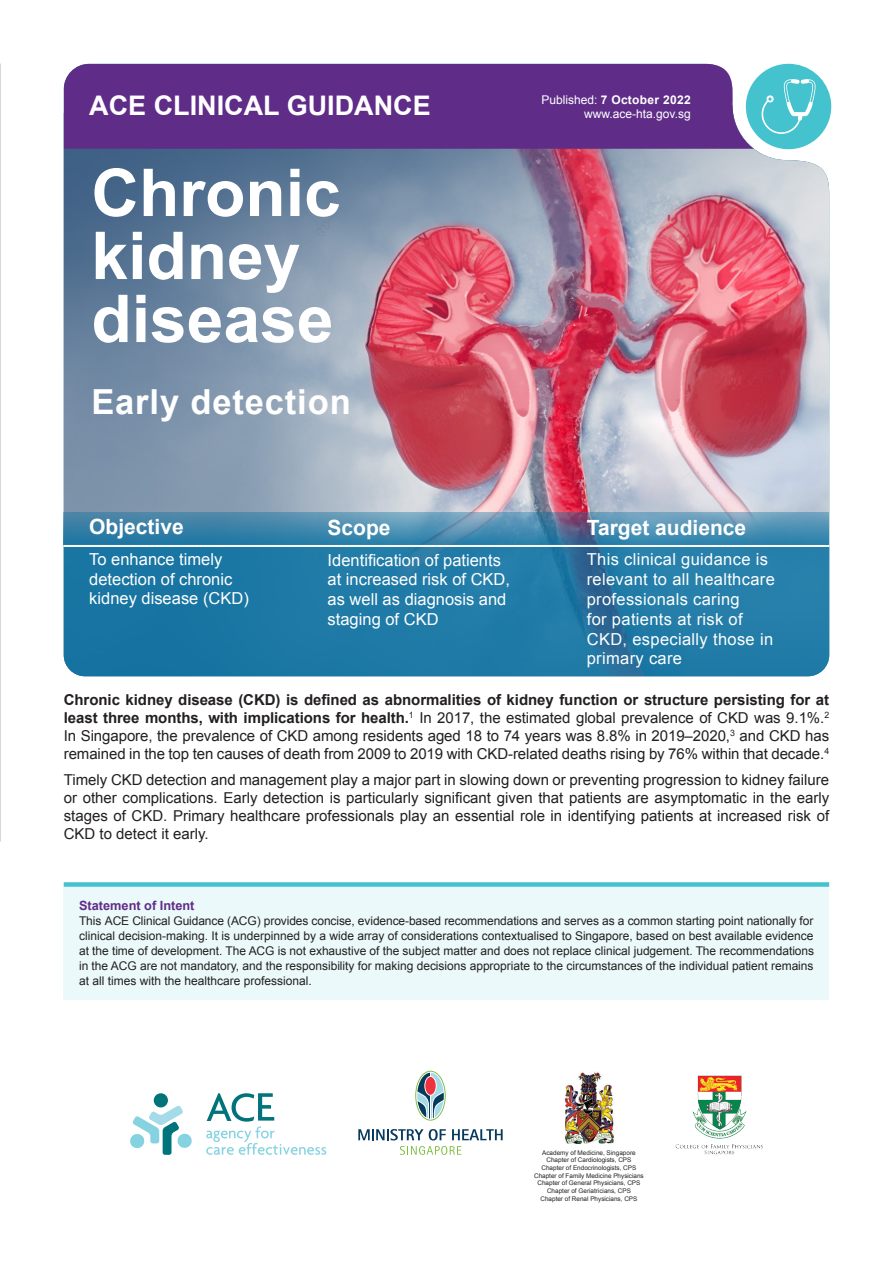
<style>
.page{position:relative;width:893px;height:1263px;background:#fff}
.page>*{position:absolute;margin:0;border:0;box-sizing:border-box;transform-origin:0 0}
.t1{font:700 66px/63px "Arial";color:#fff}
.t2{font:700 34.5px "Arial";letter-spacing:.025em;color:#fff}
.t3{font:700 27px "Arial";color:#fff}
._3_Boxes{font:700 21px "Arial";color:#fff}
._3_Boxes-2{font:16.5px/19.8px "Arial";color:#fff}
._3_Boxes-3{font:16.5px/19.8px "Arial";letter-spacing:.02em;color:#fff}
.Body{font:15px/18px "Arial";color:#231f20;text-align:justify}
.Role_of_ACG_Text{font:700 12.75px "Arial";color:#5f2d88}
.Role_of_ACG_Text-2{font:12px/15px "Arial";color:#231f20;text-align:justify}
.t4{font:700 12px "Arial";letter-spacing:.025em;color:#fff}
.t5{font:12px "Arial";color:#fff}
.t6{font:6.3px "Arial";color:#231f20}
.s1{font-weight:400}
.s2{font-weight:700}
</style>
<div class="page">
<img style="left:64px;top:149px;width:765px;height:364px">
<div style="left:64px;top:64px;width:682px;height:85px;background:#5f2d88"></div>
<svg style="left:64px;top:547px;width:765px;height:129px;background:#1f79a5"></svg>
<div style="left:64px;top:883px;width:765px;height:117px;background:#ecf9fa"></div>
<div style="left:64px;top:882px;width:765px;height:5px;background:#44c2ce"></div>
<svg style="left:746px;top:64px;width:85px;height:85px"></svg>
<svg style="left:63px;top:513px;width:766px;height:32px;background:#4789ad"></svg>
<svg style="left:415px;top:1071px;width:31px;height:50px"></svg>
<div style="left:425px;top:1077px;width:11px;height:18px;background:#ee3340;border-radius:50%"></div>
<svg style="left:400px;top:1146px;width:61px;height:9px"></svg>
<svg style="left:358px;top:1129px;width:65px;height:11px"></svg>
<svg style="left:429px;top:1129px;width:17px;height:11px"></svg>
<svg style="left:452px;top:1129px;width:51px;height:11px"></svg>
<svg style="left:206px;top:1093px;width:120px;height:62px"></svg>
<div style="left:154px;top:1093px;width:14px;height:14px;background:#00747a;border-radius:50%"></div>
<svg style="left:130px;top:1105px;width:62px;height:50px"></svg>
<img style="left:675px;top:1075px;width:88px;height:80px">
<img style="left:564px;top:1072px;width:50px;height:72px">
<p class="t3" style="left:89px;top:88px;width:343px">ACE CLINICAL GUIDANCE</p>
<p class="t1" style="left:91px;top:164px;width:251px">Chronic kidney</p>
<p class="t1" style="left:91px;top:290px;width:244px">disease</p>
<p class="t2" style="left:91px;top:379px;width:261px">Early detection</p>
<p class="t4" style="left:541px;top:92px;width:151px"><span class="s1">Published:</span> 7 October 2022</p>
<p class="t5" style="left:584px;top:106px;width:108px">www.ace-hta.gov.sg</p>
<p class="_3_Boxes" style="left:89px;top:513px;width:96px">Objective</p>
<p class="_3_Boxes-2" style="left:89px;top:549px;width:161px">To enhance timely detection of chronic kidney disease (CKD)</p>
<p class="_3_Boxes" style="left:328px;top:514px;width:65px">Scope</p>
<p class="_3_Boxes-2" style="left:328px;top:550px;width:184px">Identification of patients at increased risk of CKD, as well as diagnosis and staging of CKD</p>
<p class="_3_Boxes" style="left:587px;top:514px;width:161px">Target audience</p>
<p class="_3_Boxes-3" style="left:587px;top:550px;width:190px">This clinical guidance is relevant to all healthcare professionals caring<br>for patients at risk of<br>CKD, especially those in primary care</p>
<p class="Body" style="left:64px;top:691px;width:767px"><span class="s2">Chronic kidney disease (CKD) is defined as abnormalities of kidney function or structure persisting for at least three months, with implications for health.</span><sup>1</sup> In 2017, the estimated global prevalence of CKD was 9.1%.<sup>2<br></sup>In Singapore, the prevalence of CKD among residents aged 18 to 74 years was 8.8% in 2019–2020,<sup>3</sup> and CKD has remained in the top ten causes of death from 2009 to 2019 with CKD-related deaths rising by 76% within that decade.<sup>4</sup></p>
<p class="Body" style="left:64px;top:771px;width:767px">Timely CKD detection and management play a major part in slowing down or preventing progression to kidney failure or other complications. Early detection is particularly significant given that patients are asymptomatic in the early stages of CKD. Primary healthcare professionals play an essential role in identifying patients at increased risk of CKD to detect it early.</p>
<p class="Role_of_ACG_Text" style="left:79px;top:897px;width:117px">Statement of Intent</p>
<p class="Role_of_ACG_Text-2" style="left:79px;top:913px;width:737px">This ACE Clinical Guidance (ACG) provides concise, evidence-based recommendations and serves as a common starting point nationally for clinical decision-making. It is underpinned by a wide array of considerations contextualised to Singapore, based on best available evidence at the time of development. The ACG is not exhaustive of the subject matter and does not replace clinical judgement. The recommendations in the ACG are not mandatory, and the responsibility for making decisions appropriate to the circumstances of the individual patient remains at all times with the healthcare professional.</p>
<p class="t6" style="left:542px;top:1148px;width:95px">Academy of Medicine, Singapore</p>
<p class="t6" style="left:546px;top:1156px;width:86px">Chapter of Cardiologists, CPS</p>
<p class="t6" style="left:541px;top:1164px;width:96px">Chapter of Endocrinologists, CPS</p>
<p class="t6" style="left:534px;top:1171px;width:111px">Chapter of Family Medicine Physicians</p>
<p class="t6" style="left:537px;top:1179px;width:105px">Chapter of General Physicians, CPS</p>
<p class="t6" style="left:547px;top:1187px;width:85px">Chapter of Geriatricians, CPS</p>
<p class="t6" style="left:540px;top:1194px;width:99px">Chapter of Renal Physicians, CPS</p>
</div>
